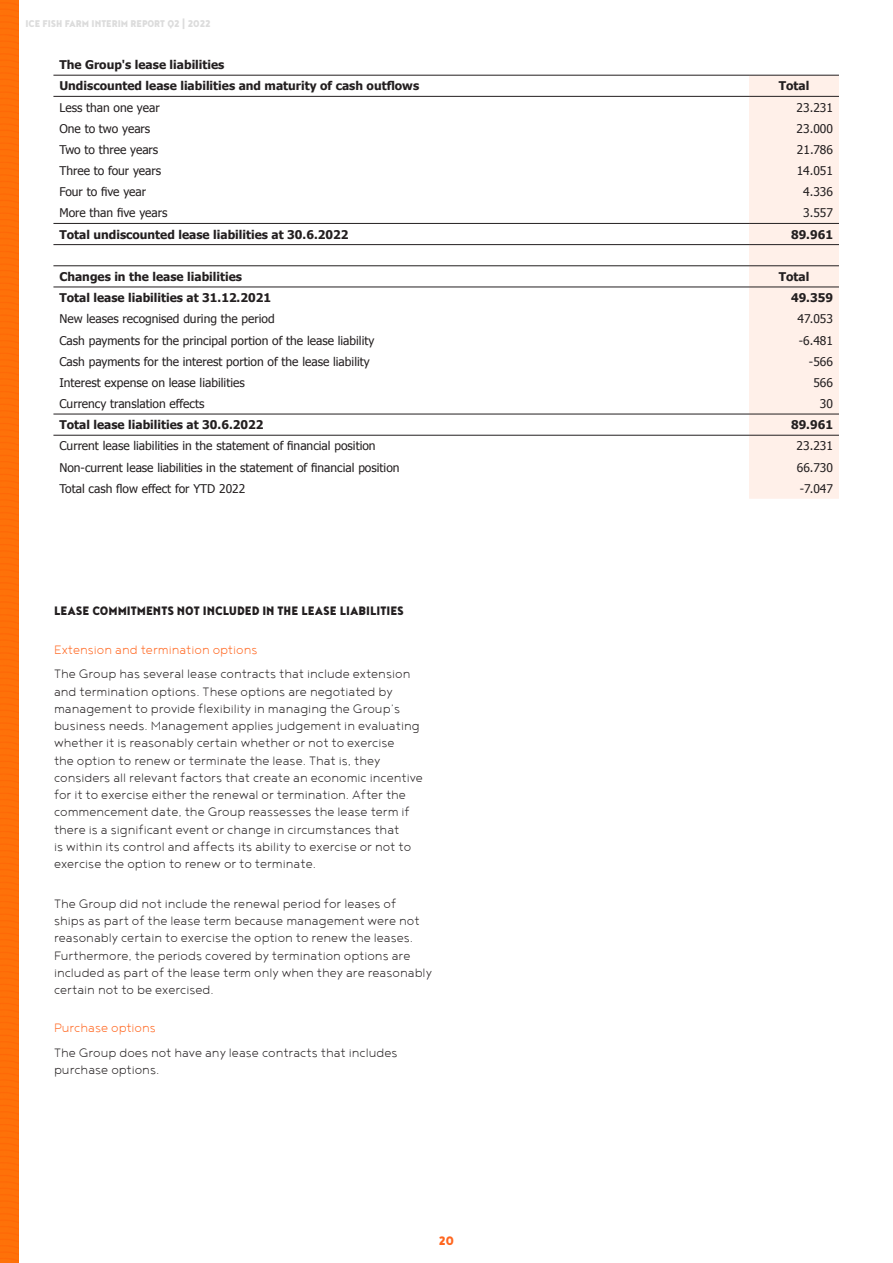
<style>
.page{position:relative;width:893px;height:1263px;background:#fff}
.page>*{position:absolute;margin:0;border:0;box-sizing:border-box;transform-origin:0 0}
.t1{font:300 15px/17.2px "Noyh W01";color:#231f20}
.Normal_BOLD{font:900 15px "Noyh Geometric Slim";color:#231f20}
.Normal_ORANGE{font:300 15px "Noyh W01";color:#ff661f}
.t2{font:900 15px "Noyh Geometric Slim";color:#ff661f}
.t3{font:12px "Tahoma";color:#231f20}
.t4{font:700 12px "Tahoma";color:#231f20}
.t5{font:900 12px "Noyh Geometric Slim";color:#dcdcdc}
</style>
<div class="page">
<div style="left:0;top:0;width:18px;height:1263px;background:#fe7109"></div>
<div style="left:749px;top:76px;width:90px;height:423px;background:#fff0e9"></div>
<hr style="left:53px;top:75px;width:696px;height:1px;background:#231f20">
<hr style="left:749px;top:75px;width:90px;height:1px;background:#231f20">
<hr style="left:53px;top:96px;width:696px;height:1px;background:#231f20">
<hr style="left:749px;top:96px;width:90px;height:1px;background:#231f20">
<hr style="left:53px;top:223px;width:696px;height:1px;background:#231f20">
<hr style="left:749px;top:223px;width:90px;height:1px;background:#231f20">
<hr style="left:53px;top:244px;width:696px;height:1px;background:#231f20">
<hr style="left:749px;top:244px;width:90px;height:1px;background:#231f20">
<hr style="left:53px;top:265px;width:696px;height:1px;background:#231f20">
<hr style="left:749px;top:265px;width:90px;height:1px;background:#231f20">
<hr style="left:53px;top:287px;width:696px;height:1px;background:#231f20">
<hr style="left:749px;top:287px;width:90px;height:1px;background:#231f20">
<hr style="left:53px;top:414px;width:696px;height:1px;background:#231f20">
<hr style="left:749px;top:414px;width:90px;height:1px;background:#231f20">
<hr style="left:53px;top:435px;width:696px;height:1px;background:#231f20">
<hr style="left:749px;top:435px;width:90px;height:1px;background:#231f20">
<p class="t5" style="left:26px;top:16px;width:187px">ICE FISH FARM INTERIM REPORT Q2 | 2022</p>
<p class="t4" style="left:59px;top:56px;width:167px">The Group's lease liabilities</p>
<p class="t4" style="left:59px;top:78px;width:361px">Undiscounted lease liabilities and maturity of cash outflows</p>
<p class="t4" style="left:779px;top:78px;width:32px">Total</p>
<p class="t3" style="left:59px;top:99px;width:102px">Less than one year</p>
<p class="t3" style="left:797px;top:99px;width:38px">23.231</p>
<p class="t3" style="left:59px;top:120px;width:92px">One to two years</p>
<p class="t3" style="left:797px;top:120px;width:38px">23.000</p>
<p class="t3" style="left:59px;top:141px;width:100px">Two to three years</p>
<p class="t3" style="left:797px;top:141px;width:38px">21.786</p>
<p class="t3" style="left:59px;top:163px;width:103px">Three to four years</p>
<p class="t3" style="left:797px;top:163px;width:38px">14.051</p>
<p class="t3" style="left:59px;top:184px;width:88px">Four to five year</p>
<p class="t3" style="left:803px;top:184px;width:31px">4.336</p>
<p class="t3" style="left:59px;top:205px;width:110px">More than five years</p>
<p class="t3" style="left:803px;top:205px;width:31px">3.557</p>
<p class="t4" style="left:59px;top:226px;width:290px">Total undiscounted lease liabilities at 30.6.2022</p>
<p class="t4" style="left:791px;top:226px;width:43px">89.961</p>
<p class="t4" style="left:59px;top:268px;width:184px">Changes in the lease liabilities</p>
<p class="t4" style="left:779px;top:268px;width:32px">Total</p>
<p class="t4" style="left:59px;top:289px;width:213px">Total lease liabilities at 31.12.2021</p>
<p class="t4" style="left:791px;top:289px;width:43px">49.359</p>
<p class="t3" style="left:59px;top:311px;width:217px">New leases recognised during the period</p>
<p class="t3" style="left:797px;top:311px;width:37px">47.053</p>
<p class="t3" style="left:59px;top:332px;width:316px">Cash payments for the principal portion of the lease liability</p>
<p class="t3" style="left:799px;top:332px;width:36px">-6.481</p>
<p class="t3" style="left:59px;top:353px;width:312px">Cash payments for the interest portion of the lease liability</p>
<p class="t3" style="left:809px;top:353px;width:26px">-566</p>
<p class="t3" style="left:59px;top:374px;width:187px">Interest expense on lease liabilities</p>
<p class="t3" style="left:813px;top:374px;width:21px">566</p>
<p class="t3" style="left:59px;top:396px;width:146px">Currency translation effects</p>
<p class="t3" style="left:820px;top:396px;width:15px">30</p>
<p class="t4" style="left:59px;top:416px;width:205px">Total lease liabilities at 30.6.2022</p>
<p class="t4" style="left:791px;top:416px;width:43px">89.961</p>
<p class="t3" style="left:59px;top:438px;width:318px">Current lease liabilities in the statement of financial position</p>
<p class="t3" style="left:797px;top:438px;width:38px">23.231</p>
<p class="t3" style="left:59px;top:459px;width:342px">Non-current lease liabilities in the statement of financial position</p>
<p class="t3" style="left:797px;top:459px;width:38px">66.730</p>
<p class="t3" style="left:59px;top:480px;width:187px">Total cash flow effect for YTD 2022</p>
<p class="t3" style="left:800px;top:480px;width:35px">-7.047</p>
<p class="Normal_BOLD" style="left:54px;top:602px;width:351px">LEASE COMMITMENTS NOT INCLUDED IN THE LEASE LIABILITIES</p>
<p class="Normal_ORANGE" style="left:54px;top:641px;width:205px">Extension and termination options</p>
<p class="t1" style="left:54px;top:665px;width:370px">The Group has several lease contracts that include extension and termination options. These options are negotiated by management to provide flexibility in managing the Group’s business needs. Management applies judgement in evaluating whether it is reasonably certain whether or not to exercise<br>the option to renew or terminate the lease. That is, they considers all relevant factors that create an economic incentive for it to exercise either the renewal or termination. After the commencement date, the Group reassesses the lease term if there is a significant event or change in circumstances that<br>is within its control and affects its ability to exercise or not to exercise the option to renew or to terminate.</p>
<p class="t1" style="left:54px;top:894px;width:379px">The Group did not include the renewal period for leases of<br>ships as part of the lease term because management were not reasonably certain to exercise the option to renew the leases.<br>Furthermore, the periods covered by termination options are included as part of the lease term only when they are reasonably certain not to be exercised.</p>
<p class="Normal_ORANGE" style="left:54px;top:1020px;width:103px">Purchase options</p>
<p class="t1" style="left:54px;top:1044px;width:345px">The Group does not have any lease contracts that includes purchase options.</p>
<p class="t2" style="left:439px;top:1231px;width:17px">20</p>
</div>
